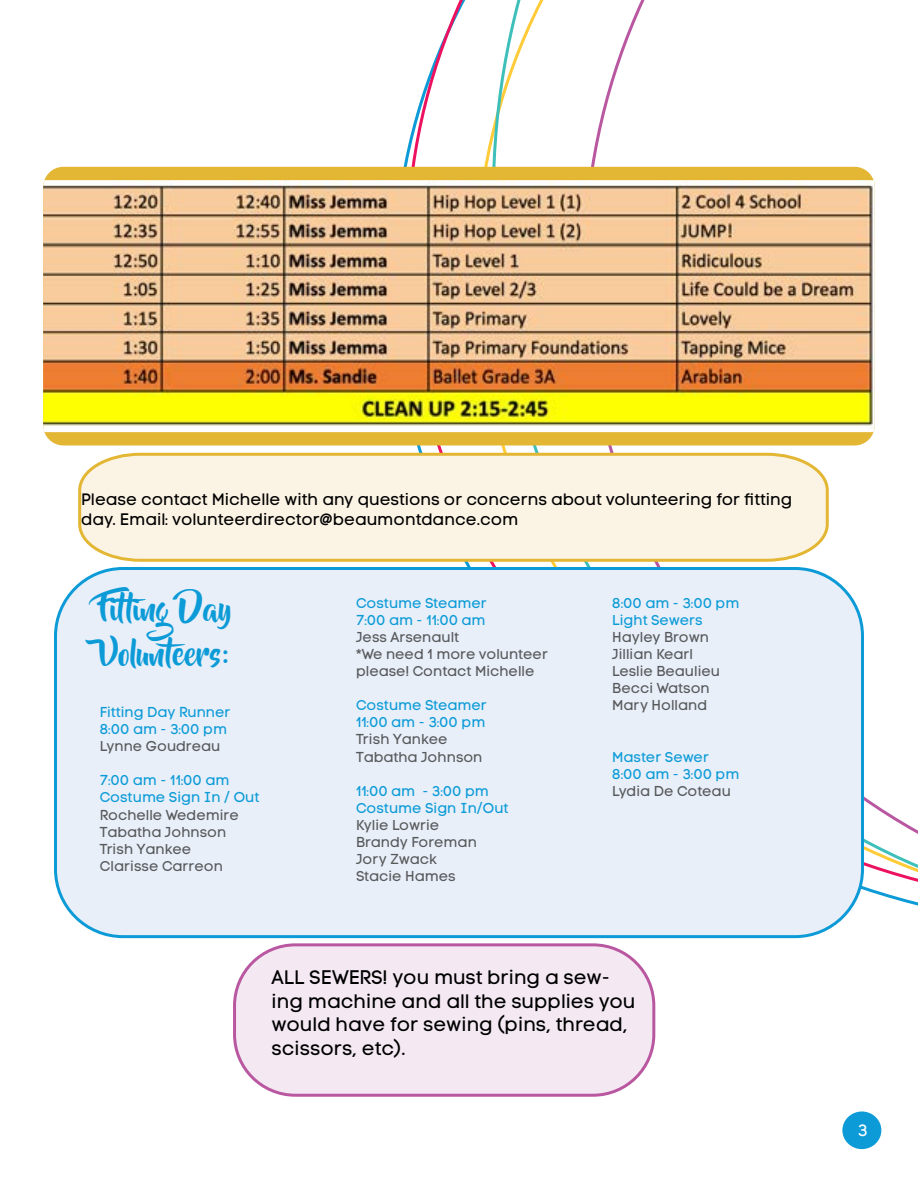
<style>
.page{position:relative;width:918px;height:1188px;background:#fff}
.page>*{position:absolute;margin:0;border:0;box-sizing:border-box;transform-origin:0 0}
.t1{font:31.5px/45px "Beyond The Mountains";letter-spacing:-.01em;color:#0c9bd7}
.t2{font:19.5px/23.4px "Code Pro LC";color:#000}
.t3{font:16.5px/19.8px "Code Pro LC";color:#000}
.t4{font:16.5px "Code Pro LC";color:#fff}
.t5{font:14.25px/17.1px "Code Pro LC";color:#58595b}
.t6{font:14.25px/17.1px "Code Pro LC";color:#0c9bd7}
</style>
<div class="page">
<svg style="left:406px;top:0;width:177px;height:567px"></svg>
<svg style="left:583px;top:0;width:335px;height:918px"></svg>
<div style="left:842px;top:1112px;width:39px;height:37px;background:#0c9bd7;border-radius:50%"></div>
<div style="left:56px;top:568px;width:806px;height:369px;background:#e8eff9;border-radius:68px"></div>
<div style="left:54px;top:567px;width:810px;height:371px;border:3px solid #0c9bd7;border-radius:68px"></div>
<svg style="left:78px;top:451px;width:752px;height:112px;background:#f9f0db"></svg>
<div style="left:235px;top:945px;width:419px;height:150px;background:#f4e9f3;border-radius:61px"></div>
<div style="left:233px;top:943px;width:422px;height:154px;border:3px solid #b957a1;border-radius:61px"></div>
<div style="left:43px;top:167px;width:832px;height:279px;background:#e3b633;border-radius:20px"></div>
<img style="left:43px;top:180px;width:832px;height:252px">
<p class="t3" style="left:81px;top:489px;width:713px">Please contact Michelle with any questions or concerns about volunteering for fitting day. Email: volunteerdirector@beaumontdance.com</p>
<h1 class="t1" style="left:100px;top:587px;width:133px">Fitting Day<br>Volunteers:</h1>
<p class="t6" style="left:100px;top:704px;width:132px">Fitting Day Runner<br>8:00 am - 3:00 pm</p>
<p class="t5" style="left:100px;top:738px;width:122px">Lynne Goudreau</p>
<p class="t6" style="left:100px;top:772px;width:161px">7:00 am - 11:00 am<br>Costume Sign In / Out</p>
<p class="t5" style="left:100px;top:806px;width:140px">Rochelle Wedemire<br>Tabatha Johnson<br>Trish Yankee<br>Clarisse Carreon</p>
<p class="t6" style="left:356px;top:594px;width:132px">Costume Steamer<br>7:00 am - 11:00 am</p>
<p class="t5" style="left:356px;top:629px;width:193px">Jess Arsenault<br>*We need 1 more volunteer please! Contact Michelle</p>
<p class="t6" style="left:356px;top:697px;width:132px">Costume Steamer<br>11:00 am - 3:00 pm</p>
<p class="t5" style="left:356px;top:731px;width:128px">Trish Yankee<br>Tabatha Johnson</p>
<p class="t6" style="left:356px;top:782px;width:154px">11:00 am - 3:00 pm<br>Costume Sign In/Out</p>
<p class="t5" style="left:356px;top:817px;width:122px">Kylie Lowrie<br>Brandy Foreman<br>Jory Zwack<br>Stacie Hames</p>
<p class="t6" style="left:612px;top:594px;width:129px">8:00 am - 3:00 pm<br>Light Sewers</p>
<p class="t5" style="left:612px;top:629px;width:109px">Hayley Brown<br>Jillian Kearl<br>Leslie Beaulieu<br>Becci Watson<br>Mary Holland</p>
<p class="t6" style="left:612px;top:748px;width:129px">Master Sewer<br>8:00 am - 3:00 pm</p>
<p class="t5" style="left:612px;top:782px;width:120px">Lydia De Coteau</p>
<h2 class="t2" style="left:272px;top:966px;width:365px">ALL SEWERS! you must bring a sew&shy;ing machine and all the supplies you would have for sewing (pins, thread, scissors, etc).</h2>
<p class="t4" style="left:858px;top:1121px;width:11px">3</p>
</div>
